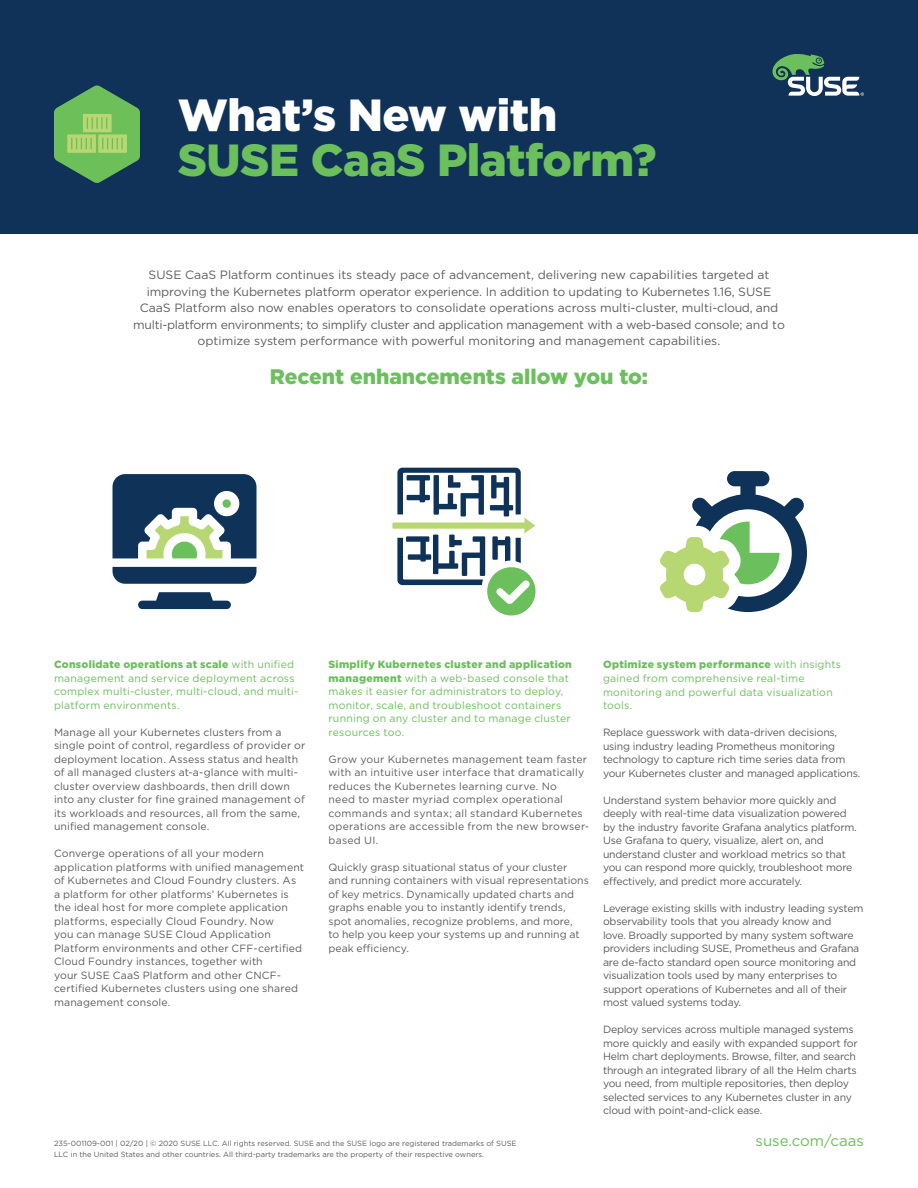
<style>
.page{position:relative;width:918px;height:1188px;background:#fff}
.page>*{position:absolute;margin:0;border:0;box-sizing:border-box;transform-origin:0 0}
.t1{font:900 45px "Gotham";letter-spacing:-.01em;color:#6bbf5c}
.t2{font:900 45px "Gotham";letter-spacing:-.01em;color:#fff}
.t3{font:900 21px "Gotham";color:#6bbf5c}
.t4{font:15px "Gotham";color:#6bbf5b}
.t5{font:12px/16.5px "Gotham";letter-spacing:-.01em;color:#5d5e61;text-align:center}
.t6{font:10.5px/13.5px "Gotham";letter-spacing:-.02em;color:#5c5c5f}
.t7{font:10.5px/13.5px "Gotham";letter-spacing:.01em;color:#5c5c5f}
.t8{font:10.5px/13.5px "Gotham";letter-spacing:.005em;color:#5d5e61}
.t9{font:10.5px/13.5px "Gotham";letter-spacing:.02em;color:#6bbf5c}
.t10{font:7.5px/10.5px "Gotham";color:#5c5c5f}
.s1{font-weight:900}
</style>
<div class="page">
<div style="left:0;top:0;width:918px;height:234px;background:#103258"></div>
<svg style="left:772px;top:54px;width:92px;height:42px"></svg>
<svg style="left:54px;top:86px;width:86px;height:97px"></svg>
<div style="left:138px;top:601px;width:93px;height:8px;background:#0f3358;border-radius:4px"></div>
<svg style="left:112px;top:474px;width:144px;height:84px"></svg>
<svg style="left:112px;top:567px;width:144px;height:17px;background:#193b5f"></svg>
<svg style="left:660px;top:471px;width:147px;height:141px"></svg>
<svg style="left:392px;top:468px;width:144px;height:147px"></svg>
<h1 class="t2" style="left:178px;top:94px;width:381px">What’s New with</h1>
<h1 class="t1" style="left:178px;top:139px;width:480px">SUSE CaaS Platform?</h1>
<p class="t5" style="left:133px;top:267px;width:653px">SUSE CaaS Platform continues its steady pace of advancement, delivering new capabilities targeted at improving the Kubernetes platform operator experience. In addition to updating to Kubernetes 1.16, SUSE CaaS Platform also now enables operators to consolidate operations across multi-cluster, multi-cloud, and multi-platform environments; to simplify cluster and application management with a web-based console; and to optimize system performance with powerful monitoring and management capabilities.</p>
<h2 class="t3" style="left:270px;top:368px;width:380px">Recent enhancements allow you to:</h2>
<p class="t9" style="left:54px;top:659px;width:246px"><span class="s1">Consolidate operations at scale</span> with unified management and service deployment across complex multi-cluster, multi-cloud, and multi&shy;platform environments.</p>
<p class="t7" style="left:54px;top:726px;width:253px">Manage all your Kubernetes clusters from a single point of control, regardless of provider or deployment location. Assess status and health of all managed clusters at-a-glance with multi&shy;cluster overview dashboards, then drill down into any cluster for fine grained management of its workloads and resources, all from the same, unified management console.</p>
<p class="t7" style="left:54px;top:848px;width:252px">Converge operations of all your modern application platforms with unified management of Kubernetes and Cloud Foundry clusters. As a platform for other platforms’ Kubernetes is the ideal host for more complete application platforms, especially Cloud Foundry. Now<br>you can manage SUSE Cloud Application Platform environments and other CFF-certified Cloud Foundry instances, together with<br>your SUSE CaaS Platform and other CNCF&shy;certified Kubernetes clusters using one shared management console.</p>
<p class="t9" style="left:329px;top:659px;width:245px"><span class="s1">Simplify Kubernetes cluster and application management</span> with a web-based console that makes it easier for administrators to deploy, monitor, scale, and troubleshoot containers running on any cluster and to manage cluster resources too.</p>
<p class="t8" style="left:329px;top:753px;width:262px">Grow your Kubernetes management team faster with an intuitive user interface that dramatically reduces the Kubernetes learning curve. No<br>need to master myriad complex operational commands and syntax; all standard Kubernetes operations are accessible from the new browser&shy;based UI.</p>
<p class="t8" style="left:329px;top:861px;width:262px">Quickly grasp situational status of your cluster and running containers with visual representations of key metrics. Dynamically updated charts and graphs enable you to instantly identify trends, spot anomalies, recognize problems, and more,<br>to help you keep your systems up and running at peak efficiency.</p>
<p class="t10" style="left:54px;top:1139px;width:464px">235-001109-001 | 02/20 | © 2020 SUSE LLC. All rights reserved. SUSE and the SUSE logo are registered trademarks of SUSE<br>LLC in the United States and other countries. All third-party trademarks are the property of their respective owners.</p>
<p class="t9" style="left:603px;top:659px;width:240px"><span class="s1">Optimize system performance</span> with insights gained from comprehensive real-time monitoring and powerful data visualization tools.</p>
<p class="t6" style="left:603px;top:726px;width:259px">Replace guesswork with data-driven decisions, using industry leading Prometheus monitoring technology to capture rich time series data from your Kubernetes cluster and managed applications.</p>
<p class="t6" style="left:603px;top:794px;width:255px">Understand system behavior more quickly and deeply with real-time data visualization powered by the industry favorite Grafana analytics platform.<br>Use Grafana to query, visualize, alert on, and understand cluster and workload metrics so that you can respond more quickly, troubleshoot more effectively, and predict more accurately.</p>
<p class="t6" style="left:603px;top:902px;width:262px">Leverage existing skills with industry leading system observability tools that you already know and<br>love. Broadly supported by many system software providers including SUSE, Prometheus and Grafana are de-facto standard open source monitoring and visualization tools used by many enterprises to support operations of Kubernetes and all of their most valued systems today.</p>
<p class="t6" style="left:603px;top:1023px;width:256px">Deploy services across multiple managed systems more quickly and easily with expanded support for Helm chart deployments. Browse, filter, and search through an integrated library of all the Helm charts you need, from multiple repositories, then deploy selected services to any Kubernetes cluster in any cloud with point-and-click ease.</p>
<h3 class="t4" style="left:756px;top:1134px;width:110px">suse.com/caas</h3>
</div>
